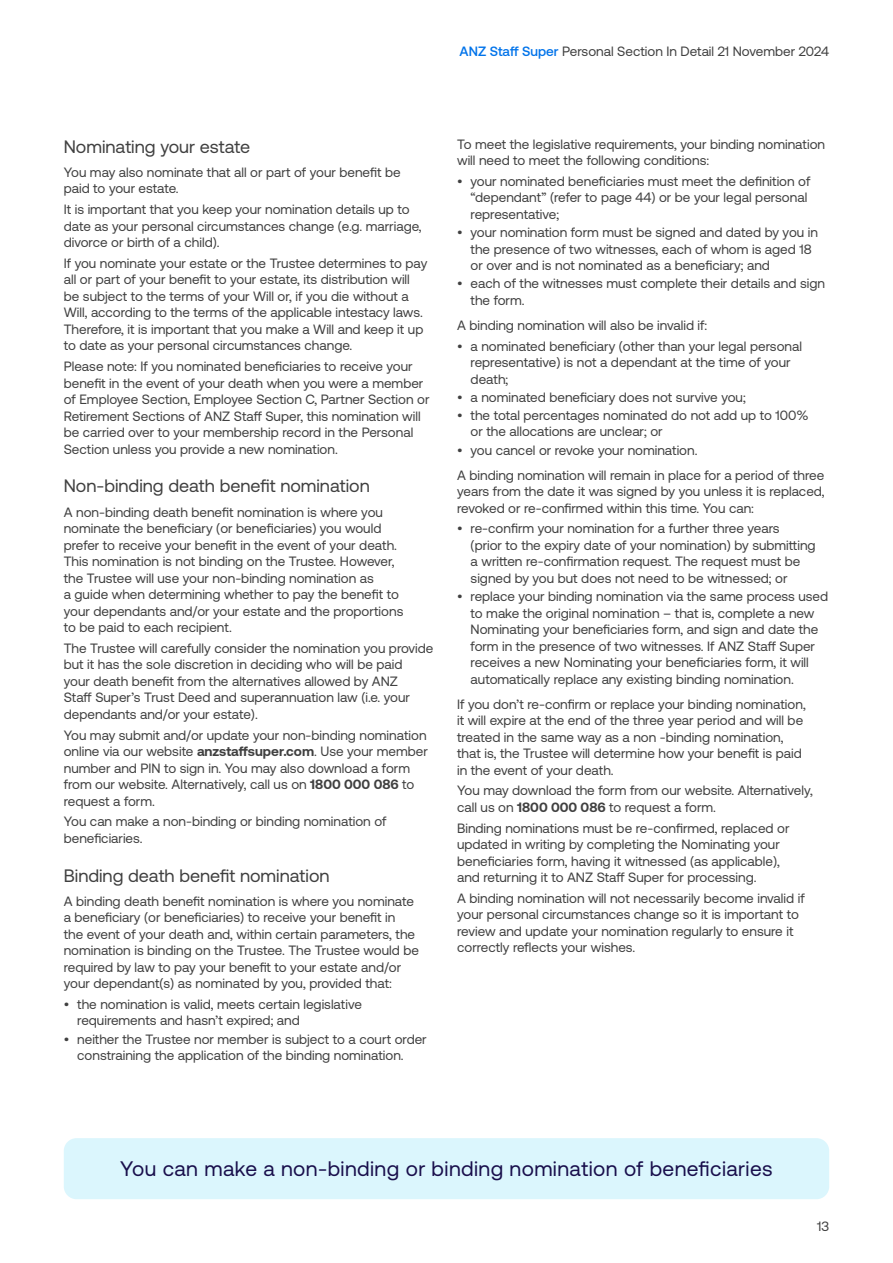
<style>
.page{position:relative;width:893px;height:1263px;background:#fff}
.page>*{position:absolute;margin:0;border:0;box-sizing:border-box;transform-origin:0 0}
.t1{font:21px "Aeonik";letter-spacing:.02em;color:#190f4c}
.t2{font:18px "Aeonik";color:#404040}
.t3{font:13.5px/16.5px "Aeonik";color:#404040}
.s1{font-weight:500;color:#0073ea}
.s2{font-weight:700}
</style>
<div class="page">
<div style="left:64px;top:1138px;width:765px;height:61px;background:#dbf6fd;border-radius:13px"></div>
<p class="t3" style="left:460px;top:43px;width:371px"><span class="s1">ANZ Staff Super</span> Personal Section In Detail 21 November 2024</p>
<h2 class="t2" style="left:64px;top:137px;width:188px">Nominating your estate</h2>
<p class="t3" style="left:64px;top:164px;width:338px">You may also nominate that all or part of your benefit be paid to your estate.</p>
<p class="t3" style="left:64px;top:201px;width:359px">It is important that you keep your nomination details up to date as your personal circumstances change (e.g. marriage, divorce or birth of a child).</p>
<p class="t3" style="left:64px;top:255px;width:365px">If you nominate your estate or the Trustee determines to pay all or part of your benefit to your estate, its distribution will be subject to the terms of your Will or, if you die without a Will, according to the terms of the applicable intestacy laws.<br>Therefore, it is important that you make a Will and keep it up to date as your personal circumstances change.</p>
<p class="t3" style="left:64px;top:358px;width:367px">Please note: If you nominated beneficiaries to receive your benefit in the event of your death when you were a member of Employee Section, Employee Section C, Partner Section or Retirement Sections of ANZ Staff Super, this nomination will be carried over to your membership record in the Personal Section unless you provide a new nomination.</p>
<h2 class="t2" style="left:64px;top:476px;width:308px">Non-binding death benefit nomination</h2>
<p class="t3" style="left:64px;top:504px;width:341px">A non-binding death benefit nomination is where you nominate the beneficiary (or beneficiaries) you would prefer to receive your benefit in the event of your death.<br>This nomination is not binding on the Trustee. However, the Trustee will use your non-binding nomination as<br>a guide when determining whether to pay the benefit to your dependants and/or your estate and the proportions to be paid to each recipient.</p>
<p class="t3" style="left:64px;top:640px;width:371px">The Trustee will carefully consider the nomination you provide but it has the sole discretion in deciding who will be paid<br>your death benefit from the alternatives allowed by ANZ<br>Staff Super’s Trust Deed and superannuation law (i.e. your dependants and/or your estate).</p>
<p class="t3" style="left:64px;top:727px;width:366px">You may submit and/or update your non-binding nomination online via our website <span class="s2">anzstaffsuper.com</span>. Use your member number and PIN to sign in. You may also download a form from our website. Alternatively, call us on <span class="s2">1800 000 086</span> to request a form.</p>
<p class="t3" style="left:64px;top:813px;width:324px">You can make a non-binding or binding nomination of beneficiaries.</p>
<h2 class="t2" style="left:64px;top:865px;width:267px">Binding death benefit nomination</h2>
<p class="t3" style="left:64px;top:893px;width:357px">A binding death benefit nomination is where you nominate a beneficiary (or beneficiaries) to receive your benefit in<br>the event of your death and, within certain parameters, the nomination is binding on the Trustee. The Trustee would be required by law to pay your benefit to your estate and/or your dependant(s) as nominated by you, provided that:</p>
<p class="t3" style="left:77px;top:996px;width:286px;text-indent:-14px">• the nomination is valid, meets certain legislative requirements and hasn’t expired; and</p>
<p class="t3" style="left:77px;top:1031px;width:351px;text-indent:-14px">• neither the Trustee nor member is subject to a court order constraining the application of the binding nomination.</p>
<p class="t3" style="left:457px;top:136px;width:369px">To meet the legislative requirements, your binding nomination will need to meet the following conditions:</p>
<p class="t3" style="left:471px;top:173px;width:341px;text-indent:-14px">• your nominated beneficiaries must meet the definition of “dependant” (refer to page 44) or be your legal personal representative;</p>
<p class="t3" style="left:471px;top:224px;width:349px;text-indent:-14px">• your nomination form must be signed and dated by you in the presence of two witnesses, each of whom is aged 18 or over and is not nominated as a beneficiary; and</p>
<p class="t3" style="left:471px;top:275px;width:356px;text-indent:-14px">• each of the witnesses must complete their details and sign the form.</p>
<p class="t3" style="left:457px;top:317px;width:252px">A binding nomination will also be invalid if:</p>
<p class="t3" style="left:471px;top:338px;width:333px;text-indent:-14px">• a nominated beneficiary (other than your legal personal representative) is not a dependant at the time of your death;</p>
<p class="t3" style="left:457px;top:389px;width:290px">• a nominated beneficiary does not survive you;</p>
<p class="t3" style="left:471px;top:407px;width:339px;text-indent:-14px">• the total percentages nominated do not add up to 100% or the allocations are unclear; or</p>
<p class="t3" style="left:457px;top:437px;width:369px;line-height:25px">• you cancel or revoke your nomination.<br>A binding nomination will remain in place for a period of three</p>
<p class="t3" style="left:457px;top:483px;width:369px">years from the date it was signed by you unless it is replaced, revoked or re-confirmed within this time. You can:</p>
<p class="t3" style="left:471px;top:520px;width:346px;text-indent:-14px">• re-confirm your nomination for a further three years<br>(prior to the expiry date of your nomination) by submitting a written re-confirmation request. The request must be signed by you but does not need to be witnessed; or</p>
<p class="t3" style="left:471px;top:588px;width:359px;text-indent:-14px">• replace your binding nomination via the same process used to make the original nomination – that is, complete a new Nominating your beneficiaries form, and sign and date the form in the presence of two witnesses. If ANZ Staff Super receives a new Nominating your beneficiaries form, it will automatically replace any existing binding nomination.</p>
<p class="t3" style="left:457px;top:696px;width:350px">If you don’t re-confirm or replace your binding nomination, it will expire at the end of the three year period and will be treated in the same way as a non -binding nomination, that is, the Trustee will determine how your benefit is paid in the event of your death.</p>
<p class="t3" style="left:457px;top:782px;width:357px">You may download the form from our website. Alternatively, call us on <span class="s2">1800 000 086</span> to request a form.</p>
<p class="t3" style="left:457px;top:820px;width:334px">Binding nominations must be re-confirmed, replaced or updated in writing by completing the Nominating your beneficiaries form, having it witnessed (as applicable), and returning it to ANZ Staff Super for processing.</p>
<p class="t3" style="left:457px;top:890px;width:349px">A binding nomination will not necessarily become invalid if your personal circumstances change so it is important to review and update your nomination regularly to ensure it correctly reflects your wishes.</p>
<h1 class="t1" style="left:120px;top:1157px;width:654px">You can make a non-binding or binding nomination of beneficiaries</h1>
<p class="t3" style="left:817px;top:1218px;width:13px">13</p>
</div>
